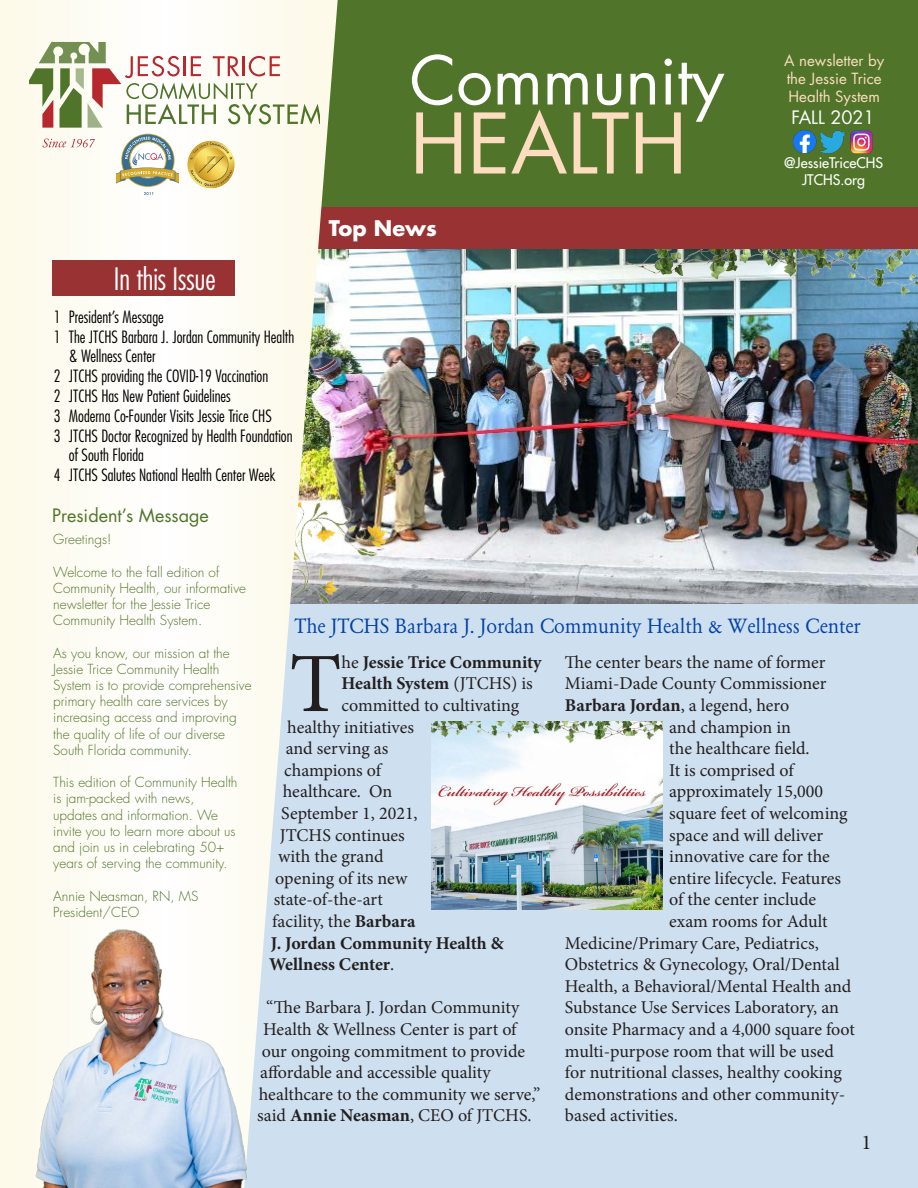
<style>
.page{position:relative;width:918px;height:1188px;background:#fff}
.page>*{position:absolute;margin:0;border:0;box-sizing:border-box;transform-origin:0 0}
.basic{font:84.45px "Minion Pro";color:#231f20}
.t1{font:81px "Futura";color:#fdddbf}
.t2{font:65.4px "Futura";letter-spacing:-.005em;color:#fff}
.t3{font:300 condensed 30px "Futura";color:#fff}
.t4{font:21px "Garamond";color:#0040a6}
.t5{font:700 21px "Futura";color:#fff}
.t6{font:21px "Minion Pro";color:#231f20}
.basic-2{font:18px "Minion Pro";color:#231f20}
.basic-3{font:700 18px "Minion Pro";letter-spacing:-.005em;color:#231f20}
.t7{font:18px "Futura";color:#50752a}
.t8{font:18px "Futura";color:#fff}
.t9{font:300 condensed 16.5px/19.8px "Futura";color:#000}
.t10{font:15px/18px "Futura";color:#fdddbf}
.t11{font:14.25px "Futura";color:#fff}
.t12{font:300 13.5px/16.2px "Futura";color:#50752a}
.s1{font-weight:400}
.s2{font-weight:700}
</style>
<div class="page">
<img style="left:338px;top:249px;width:580px;height:356px">
<img style="left:623px;top:249px;width:295px;height:47px">
<div style="left:55px;top:605px;width:863px;height:583px;background:#cedfef"></div>
<div style="left:286px;top:0;width:632px;height:208px;background:#50752a"></div>
<img style="left:338px;top:492px;width:54px;height:113px">
<div style="left:266px;top:207px;width:652px;height:42px;background:#933"></div>
<img style="left:816px;top:130px;width:57px;height:24px">
<svg style="left:1px;top:0;width:337px;height:927px"></svg>
<svg style="left:42px;top:139px;width:53px;height:8px"></svg>
<svg style="left:29px;top:42px;width:290px;height:86px"></svg>
<svg style="left:117px;top:137px;width:61px;height:49px"></svg>
<svg style="left:144px;top:192px;width:9px;height:3px"></svg>
<img style="left:187px;top:141px;width:48px;height:48px;border-radius:24px">
<img style="left:1px;top:927px;width:264px;height:261px">
<hr style="left:0;top:0;width:1px;height:1188px;background:#fdfae9">
<div style="left:52px;top:260px;width:183px;height:36px;background:#933"></div>
<img style="left:431px;top:722px;width:231px;height:187px">
<img style="left:793px;top:131px;width:23px;height:22px">
<p class="t10" style="left:784px;top:51px;width:102px">A newsletter by the Jessie Trice</p>
<p class="t2" style="left:410px;top:35px;width:316px">Community</p>
<p class="t10" style="left:789px;top:87px;width:93px">Health System</p>
<p class="t1" style="left:410px;top:88px;width:279px">HEALTH</p>
<p class="t8" style="left:792px;top:105px;width:85px">FALL 2021</p>
<p class="t11" style="left:784px;top:154px;width:100px">@JessieTriceCHS</p>
<p class="t11" style="left:802px;top:171px;width:65px">JTCHS.org</p>
<p class="t9" style="left:54px;top:307px;width:8px">1</p>
<p class="t9" style="left:54px;top:326px;width:8px">1</p>
<p class="t9" style="left:54px;top:366px;width:8px">2</p>
<p class="t9" style="left:54px;top:386px;width:8px">2</p>
<p class="t9" style="left:54px;top:406px;width:8px">3</p>
<p class="t9" style="left:54px;top:425px;width:8px">3</p>
<p class="t9" style="left:54px;top:465px;width:8px">4</p>
<p class="t3" style="left:114px;top:260px;width:103px">In this Issue</p>
<p class="t9" style="left:69px;top:307px;width:97px">President’s Message</p>
<p class="t9" style="left:69px;top:326px;width:227px">The JTCHS Barbara J. Jordan Community Health &amp; Wellness Center</p>
<p class="t9" style="left:69px;top:366px;width:201px">JTCHS providing the COVID-19 Vaccination</p>
<p class="t9" style="left:69px;top:386px;width:163px">JTCHS Has New Patient Guidelines</p>
<p class="t9" style="left:69px;top:406px;width:204px">Moderna Co-Founder Visits Jessie Trice CHS</p>
<p class="t9" style="left:69px;top:425px;width:225px">JTCHS Doctor Recognized by Health Foundation of South Florida</p>
<p class="t9" style="left:69px;top:465px;width:208px">JTCHS Salutes National Health Center Week</p>
<p class="t7" style="left:52px;top:503px;width:158px">President’s Message</p>
<p class="t5" style="left:329px;top:213px;width:110px">Top News</p>
<p class="t12" style="left:53px;top:531px;width:60px">Greetings!</p>
<p class="t12" style="left:53px;top:564px;width:194px">Welcome to the fall edition of<br>Community Health, our informative newsletter for the Jessie Trice<br>Community Health System.</p>
<p class="t12" style="left:53px;top:645px;width:200px">As you know, our mission at the<br>Jessie Trice Community Health<br>System is to provide comprehensive primary health care services by increasing access and improving the quality of life of our diverse<br>South Florida community.</p>
<p class="t12" style="left:53px;top:774px;width:186px">This edition of Community Health is jam-packed with news, updates and information. We invite you to learn more about us and join us in celebrating 50+ years of serving the community.</p>
<p class="t12" style="left:53px;top:888px;width:147px">Annie Neasman, RN, MS</p>
<p class="t12" style="left:53px;top:904px;width:88px">President/CEO</p>
<p class="t4" style="left:294px;top:613px;width:568px">The JTCHS Barbara J. Jordan Community Health &amp; Wellness Center</p>
<p class="basic" style="left:289px;top:628px;width:54px">T</p>
<p class="basic-3" style="left:342px;top:649px;width:202px"><span class="s1">he</span> Jessie Trice Community</p>
<p class="basic-2" style="left:565px;top:650px;width:262px">The center bears the name of former</p>
<p class="basic-2" style="left:565px;top:672px;width:263px">Miami-Dade County Commissioner</p>
<p class="basic-3" style="left:565px;top:693px;width:226px">Barbara Jordan<span class="s1">, a legend, hero</span></p>
<p class="basic-2" style="left:669px;top:715px;width:123px">and champion in</p>
<p class="basic-2" style="left:669px;top:736px;width:142px">the healthcare field.</p>
<p class="basic-2" style="left:669px;top:758px;width:126px">It is comprised of</p>
<p class="basic-2" style="left:669px;top:780px;width:155px">approximately 15,000</p>
<p class="basic-2" style="left:669px;top:801px;width:180px">square feet of welcoming</p>
<p class="basic-2" style="left:669px;top:823px;width:155px">space and will deliver</p>
<p class="basic-2" style="left:669px;top:844px;width:162px">innovative care for the</p>
<p class="basic-2" style="left:669px;top:866px;width:173px">entire lifecycle. Features</p>
<p class="basic-2" style="left:669px;top:888px;width:148px">of the center include</p>
<p class="basic-2" style="left:669px;top:909px;width:160px">exam rooms for Adult</p>
<p class="basic-2" style="left:565px;top:931px;width:255px">Medicine/Primary Care, Pediatrics,</p>
<p class="basic-2" style="left:565px;top:952px;width:276px">Obstetrics &amp; Gynecology, Oral/Dental</p>
<p class="basic-2" style="left:565px;top:974px;width:288px">Health, a Behavioral/Mental Health and</p>
<p class="basic-2" style="left:565px;top:996px;width:275px">Substance Use Services Laboratory, an</p>
<p class="basic-2" style="left:565px;top:1017px;width:292px">onsite Pharmacy and a 4,000 square foot</p>
<p class="basic-2" style="left:565px;top:1039px;width:271px">multi-purpose room that will be used</p>
<p class="basic-2" style="left:565px;top:1060px;width:278px">for nutritional classes, healthy cooking</p>
<p class="basic-2" style="left:565px;top:1082px;width:282px">demonstrations and other community-</p>
<p class="basic-2" style="left:565px;top:1104px;width:114px">based activities.</p>
<p class="basic-3" style="left:342px;top:671px;width:193px">Health System <span class="s1">(JTCHS) is</span></p>
<p class="basic-2" style="left:342px;top:693px;width:179px">committed to cultivating</p>
<p class="basic-2" style="left:287px;top:715px;width:128px">healthy initiatives</p>
<p class="basic-2" style="left:286px;top:736px;width:104px">and serving as</p>
<p class="basic-2" style="left:284px;top:758px;width:98px">champions of</p>
<p class="basic-2" style="left:283px;top:780px;width:111px">healthcare. On</p>
<p class="basic-2" style="left:281px;top:801px;width:138px">September 1, 2021,</p>
<p class="basic-2" style="left:280px;top:823px;width:127px">JTCHS continues</p>
<p class="basic-2" style="left:278px;top:844px;width:107px">with the grand</p>
<p class="basic-2" style="left:275px;top:866px;width:134px">opening of its new</p>
<p class="basic-2" style="left:274px;top:888px;width:111px">state-of-the-art</p>
<p class="basic-2" style="left:272px;top:909px;width:145px">facility, the <span class="s2">Barbara</span></p>
<p class="basic-3" style="left:271px;top:930px;width:234px">J. Jordan Community Health &amp;</p>
<p class="basic-3" style="left:269px;top:952px;width:127px">Wellness Center<span class="s1">.</span></p>
<p class="basic-2" style="left:266px;top:996px;width:255px">“The Barbara J. Jordan Community</p>
<p class="basic-2" style="left:263px;top:1017px;width:255px">Health &amp; Wellness Center is part of</p>
<p class="basic-2" style="left:262px;top:1039px;width:265px">our ongoing commitment to provide</p>
<p class="basic-2" style="left:260px;top:1060px;width:232px">affordable and accessible quality</p>
<p class="basic-2" style="left:259px;top:1082px;width:283px">healthcare to the community we serve,”</p>
<p class="basic-2" style="left:257px;top:1104px;width:276px">said <span class="s2">Annie Neasman</span>, CEO of JTCHS.</p>
<p class="t6" style="left:861px;top:1128px;width:12px">1</p>
</div>
